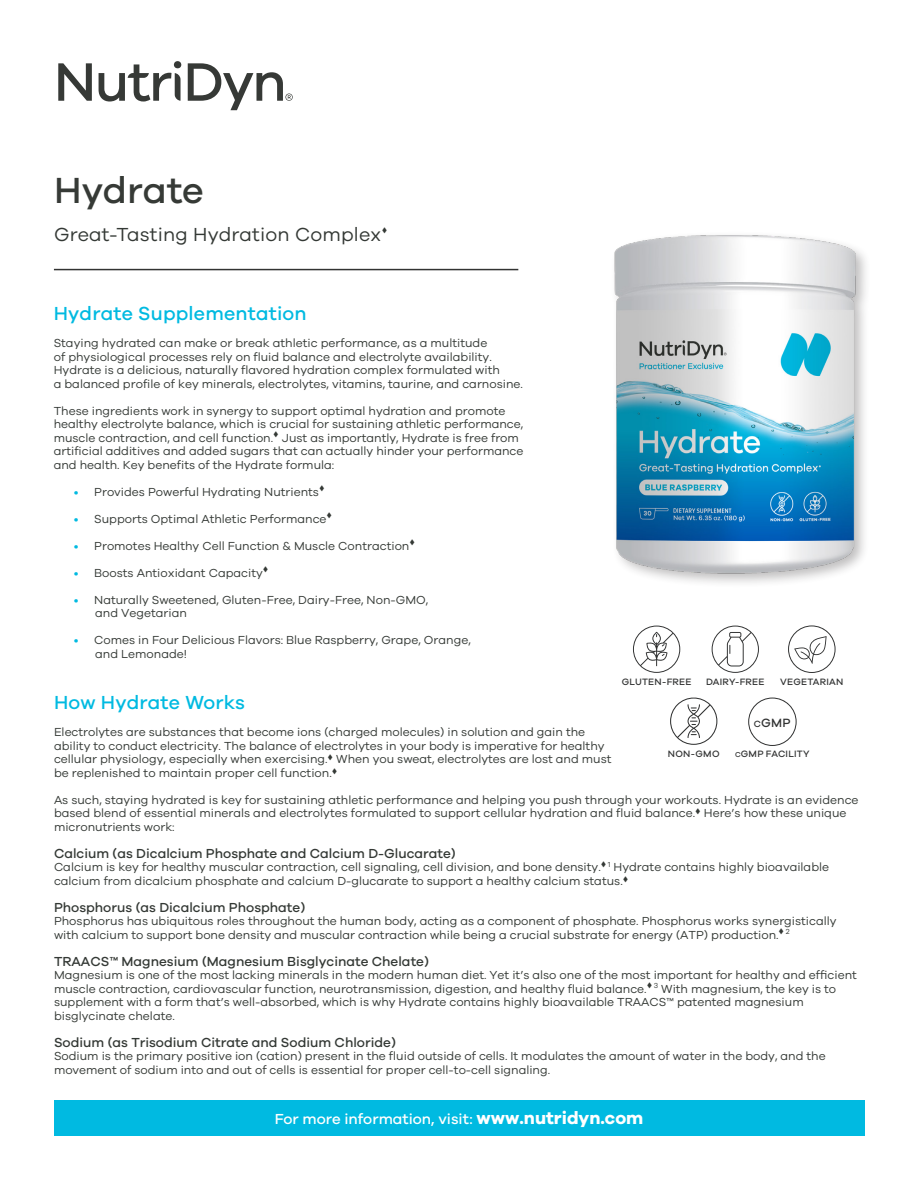
<style>
.page{position:relative;width:918px;height:1188px;background:#fff}
.page>*{position:absolute;margin:0;border:0;box-sizing:border-box;transform-origin:0 0}
.t1{font:500 37.5px "Galano Grotesque";color:#363a36}
.t2{font:500 19.5px "Galano Grotesque";letter-spacing:.01em;color:#00bae1}
.t3{font:19.5px "Galano Grotesque";letter-spacing:.01em;color:#343935}
.t4{font:500 15px "Galano Grotesque";color:#fff}
.t5{font:500 13.5px "Galano Grotesque";color:#343935}
.t6{font:500 12.45px "Galano Grotesque";color:#313232}
.t7{font:12px/13.5px "Galano Grotesque";color:#343935}
.t8{font:500 9.45px "Galano Grotesque";letter-spacing:.025em;color:#313232}
.t9{font:7.5px "Galano Grotesque";color:#343935}
.s1{color:#00bae1}
.s2{font-size:9.3px}
.s3{font-size:7.35px}
.s4{font-weight:700;font-size:18px}
</style>
<div class="page">
<div style="left:54px;top:1101px;width:811px;height:35px;background:#00bae1"></div>
<div style="left:611px;top:231px;width:260px;height:358px;background:#231f20;opacity:.29"></div>
<img style="left:611px;top:231px;width:253px;height:348px">
<svg style="left:58px;top:63px;width:34px;height:38px"></svg>
<svg style="left:188px;top:63px;width:105px;height:47px"></svg>
<svg style="left:99px;top:61px;width:82px;height:41px"></svg>
<svg style="left:670px;top:697px;width:47px;height:48px"></svg>
<svg style="left:633px;top:626px;width:47px;height:47px"></svg>
<svg style="left:712px;top:626px;width:47px;height:47px"></svg>
<svg style="left:788px;top:625px;width:48px;height:48px"></svg>
<svg style="left:748px;top:698px;width:49px;height:48px"></svg>
<hr style="left:54px;top:269px;width:464px;height:1px;background:#323332">
<p class="t1" style="left:54px;top:168px;width:151px">Hydrate</p>
<p class="t3" style="left:54px;top:222px;width:329px">Great-Tasting Hydration Complex</p>
<p class="t2" style="left:54px;top:302px;width:254px">Hydrate Supplementation</p>
<p class="t7" style="left:54px;top:336px;width:471px">Staying hydrated can make or break athletic performance, as a multitude<br>of physiological processes rely on fluid balance and electrolyte availability.<br>Hydrate is a delicious, naturally flavored hydration complex formulated with<br>a balanced profile of key minerals, electrolytes, vitamins, taurine, and carnosine.</p>
<p class="t7" style="left:54px;top:404px;width:471px">These ingredients work in synergy to support optimal hydration and promote healthy electrolyte balance, which is crucial for sustaining athletic performance, muscle contraction, and cell function.▼ Just as importantly, Hydrate is free from artificial additives and added sugars that can actually hinder your performance and health. Key benefits of the Hydrate formula:</p>
<p class="t7" style="left:74px;top:485px;width:252px"><span class="s1">•</span> Provides Powerful Hydrating Nutrients▼</p>
<p class="t7" style="left:74px;top:512px;width:260px"><span class="s1">•</span> Supports Optimal Athletic Performance▼</p>
<p class="t7" style="left:74px;top:539px;width:343px"><span class="s1">•</span> Promotes Healthy Cell Function &amp; Muscle Contraction▼</p>
<p class="t7" style="left:74px;top:566px;width:196px"><span class="s1">•</span> Boosts Antioxidant Capacity▼</p>
<p class="t7" style="left:95px;top:593px;width:335px;text-indent:-21px"><span class="s1">•</span> Naturally Sweetened, Gluten-Free, Dairy-Free, Non-GMO, and Vegetarian</p>
<p class="t7" style="left:95px;top:633px;width:377px;text-indent:-21px"><span class="s1">•</span> Comes in Four Delicious Flavors: Blue Raspberry, Grape, Orange, and Lemonade!</p>
<p class="t2" style="left:54px;top:691px;width:193px">How Hydrate Works</p>
<p class="t7" style="left:54px;top:725px;width:559px">Electrolytes are substances that become ions (charged molecules) in solution and gain the ability to conduct electricity. The balance of electrolytes in your body is imperative for healthy cellular physiology, especially when exercising.▼ When you sweat, electrolytes are lost and must be replenished to maintain proper cell function.▼</p>
<p class="t7" style="left:54px;top:792px;width:806px">As such, staying hydrated is key for sustaining athletic performance and helping you push through your workouts. Hydrate is an evidence based blend of essential minerals and electrolytes formulated to support cellular hydration and fluid balance.▼ Here’s how these unique micronutrients work:</p>
<p class="t5" style="left:54px;top:845px;width:403px">Calcium (as Dicalcium Phosphate and Calcium D-Glucarate)</p>
<p class="t7" style="left:54px;top:860px;width:777px">Calcium is key for healthy muscular contraction, cell signaling, cell division, and bone density.▼ <sup>1</sup> Hydrate contains highly bioavailable calcium from dicalcium phosphate and calcium D-glucarate to support a healthy calcium status.▼</p>
<p class="t5" style="left:54px;top:899px;width:253px">Phosphorus (as Dicalcium Phosphate)</p>
<p class="t7" style="left:54px;top:914px;width:784px">Phosphorus has ubiquitous roles throughout the human body, acting as a component of phosphate. Phosphorus works synergistically with calcium to support bone density and muscular contraction while being a crucial substrate for energy (ATP) production.▼</p>
<p class="t8" style="left:622px;top:677px;width:71px">GLUTEN-FREE</p>
<p class="t8" style="left:706px;top:677px;width:60px">DAIRY-FREE</p>
<p class="t8" style="left:780px;top:677px;width:65px">VEGETARIAN</p>
<p class="t6" style="left:754px;top:715px;width:38px"><span class="s2">C</span>GMP</p>
<p class="t8" style="left:735px;top:749px;width:76px"><span class="s3">C</span>GMP FACILITY</p>
<p class="t8" style="left:668px;top:749px;width:53px">NON-GMO</p>
<p class="t9" style="left:786px;top:927px;width:5px">2</p>
<p class="t5" style="left:54px;top:953px;width:376px">TRAACS™ Magnesium (Magnesium Bisglycinate Chelate)</p>
<p class="t7" style="left:54px;top:968px;width:804px">Magnesium is one of the most lacking minerals in the modern human diet. Yet it’s also one of the most important for healthy and efficient muscle contraction, cardiovascular function, neurotransmission, digestion, and healthy fluid balance.▼ <sup>3</sup> With magnesium, the key is to supplement with a form that’s well-absorbed, which is why Hydrate contains highly bioavailable TRAACS™ patented magnesium bisglycinate chelate.</p>
<p class="t5" style="left:54px;top:1034px;width:343px">Sodium (as Trisodium Citrate and Sodium Chloride)</p>
<p class="t7" style="left:54px;top:1049px;width:773px">Sodium is the primary positive ion (cation) present in the fluid outside of cells. It modulates the amount of water in the body, and the movement of sodium into and out of cells is essential for proper cell-to-cell signaling.</p>
<p class="t4" style="left:275px;top:1110px;width:370px">For more information, visit: <span class="s4">www.nutridyn.com</span></p>
</div>
